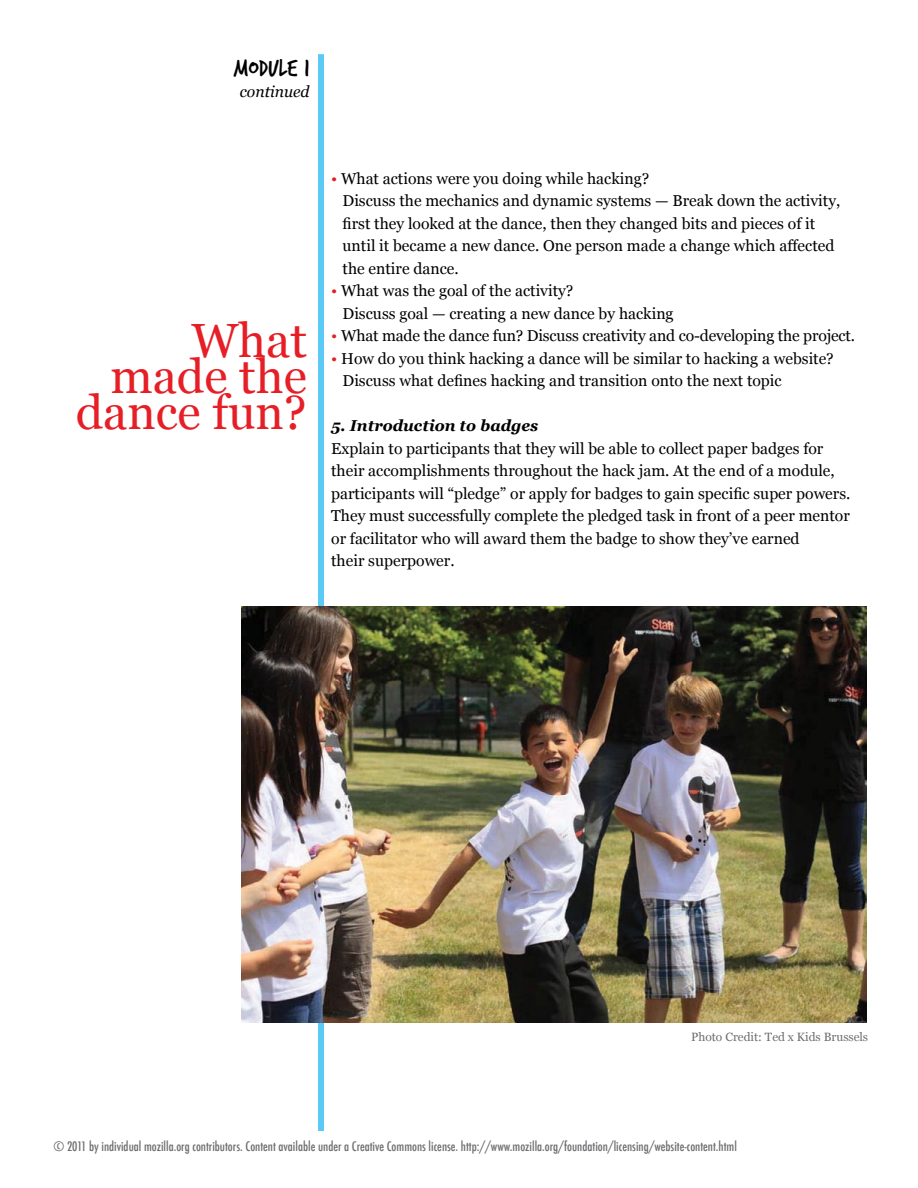
<style>
.page{position:relative;width:918px;height:1188px;background:#fff}
.page>*{position:absolute;margin:0;border:0;box-sizing:border-box;transform-origin:0 0}
.t1{font:48px/36px "Georgia";color:#e61e26;text-align:right}
.t2{font:27px "Trash Hand";color:#000}
.t3{font:15.75px/22.5px "Georgia";color:#000}
.t4{font:italic 700 15.75px "Georgia";color:#000}
.t5{font:italic 15.75px "Georgia";color:#000}
.t6{font:500 condensed 12.75px "Futura";color:#6d6e71}
.t7{font:12px "Georgia";color:#6d6e71}
.s1{color:#e61e26}
</style>
<div class="page">
<div style="left:318px;top:54px;width:6px;height:1077px;background:#5bcbf5"></div>
<img style="left:242px;top:606px;width:624px;height:417px">
<h2 class="t2" style="left:234px;top:54px;width:77px">MODULE 1</h2>
<p class="t5" style="left:240px;top:82px;width:71px">continued</p>
<h1 class="t1" style="left:76px;top:324px;width:233px">What made the dance fun?</h1>
<p class="t3" style="left:343px;top:167px;width:499px;text-indent:-11px"><span class="s1">•</span> What actions were you doing while hacking?<br>Discuss the mechanics and dynamic systems — Break down the activity, first they looked at the dance, then they changed bits and pieces of it until it became a new dance. One person made a change which affected the entire dance.</p>
<p class="t3" style="left:343px;top:280px;width:333px;text-indent:-11px"><span class="s1">•</span> What was the goal of the activity?<br>Discuss goal — creating a new dance by hacking</p>
<p class="t3" style="left:331px;top:325px;width:525px"><span class="s1">•</span> What made the dance fun? Discuss creativity and co-developing the project.</p>
<p class="t3" style="left:343px;top:347px;width:493px;text-indent:-11px"><span class="s1">•</span> How do you think hacking a dance will be similar to hacking a website?<br>Discuss what defines hacking and transition onto the next topic</p>
<p class="t4" style="left:331px;top:416px;width:209px">5. Introduction to badges</p>
<p class="t3" style="left:331px;top:437px;width:521px">Explain to participants that they will be able to collect paper badges for their accomplishments throughout the hack jam. At the end of a module, participants will “pledge” or apply for badges to gain specific super powers.<br>They must successfully complete the pledged task in front of a peer mentor or facilitator who will award them the badge to show they’ve earned<br>their superpower.</p>
<p class="t7" style="left:691px;top:1030px;width:179px">Photo Credit: Ted x Kids Brussels</p>
<p class="t6" style="left:54px;top:1138px;width:685px">© 2011 by individual mozilla.org contributors. Content available under a Creative Commons license. http://www.mozilla.org/foundation/licensing/website-content.html</p>
</div>
